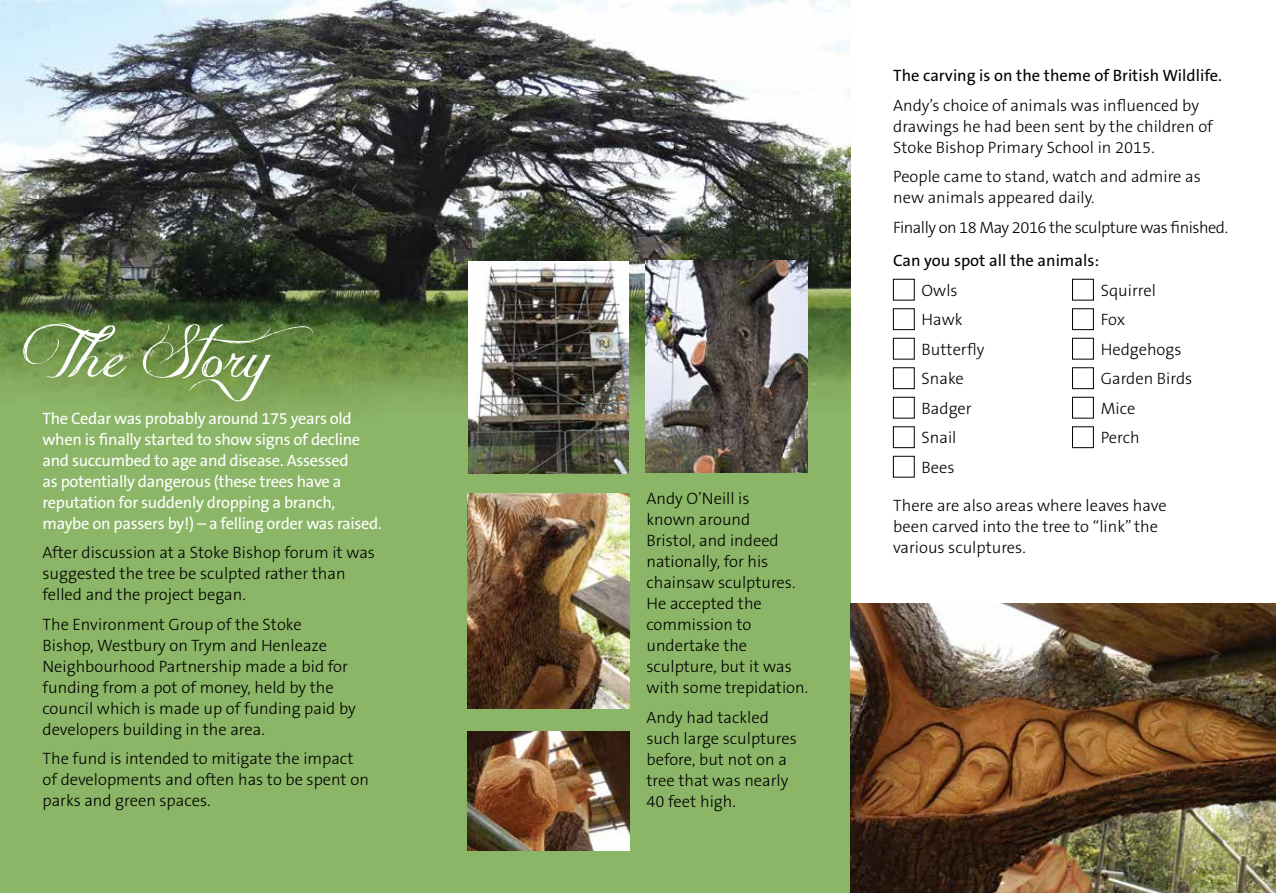
<style>
.page{position:relative;width:1276px;height:893px;background:#fff}
.page>*{position:absolute;margin:0;border:0;box-sizing:border-box;transform-origin:0 0}
.t1{font:61.05px "Jellyka Delicious Cake";color:#fff}
.t2{font:300 16.5px/21px "The Sans B3";color:#000}
.t3{font:16.5px/21px "The Sans B5 Plain";letter-spacing:-.02em;color:#fff}
.t4{font:16.5px "The Sans B5 Plain";color:#000}
.t5{font:300 16.5px "The Sans B3";letter-spacing:-.03em;color:#000}
</style>
<div class="page">
<img style="left:0;top:0;width:850px;height:893px">
<div style="left:893px;top:309px;width:21px;height:21px;border:1px solid #000"></div>
<div style="left:893px;top:368px;width:21px;height:21px;border:1px solid #000"></div>
<div style="left:893px;top:397px;width:21px;height:21px;border:1px solid #000"></div>
<div style="left:893px;top:427px;width:21px;height:21px;border:1px solid #000"></div>
<div style="left:893px;top:456px;width:21px;height:21px;border:1px solid #000"></div>
<div style="left:1072px;top:309px;width:21px;height:21px;border:1px solid #000"></div>
<div style="left:1072px;top:338px;width:21px;height:21px;border:1px solid #000"></div>
<div style="left:1072px;top:368px;width:21px;height:21px;border:1px solid #000"></div>
<div style="left:1072px;top:397px;width:21px;height:21px;border:1px solid #000"></div>
<div style="left:1072px;top:427px;width:21px;height:21px;border:1px solid #000"></div>
<img style="left:645px;top:261px;width:162px;height:212px">
<img style="left:469px;top:261px;width:159px;height:212px">
<img style="left:468px;top:493px;width:161px;height:216px">
<img style="left:468px;top:731px;width:162px;height:119px">
<img style="left:850px;top:604px;width:426px;height:289px">
<h1 class="t1" style="left:30px;top:316px;width:301px">The S to ry</h1>
<p class="t3" style="left:43px;top:408px;width:341px">The Cedar was probably around 175 years old when is finally started to show signs of decline and succumbed to age and disease. Assessed<br>as potentially dangerous (these trees have a reputation for suddenly dropping a branch, maybe on passers by!) – a felling order was raised.</p>
<p class="t2" style="left:43px;top:543px;width:334px">After discussion at a Stoke Bishop forum it was suggested the tree be sculpted rather than felled and the project began.</p>
<p class="t2" style="left:43px;top:614px;width:315px">The Environment Group of the Stoke Bishop, Westbury on Trym and Henleaze Neighbourhood Partnership made a bid for funding from a pot of money, held by the council which is made up of funding paid by developers building in the area.</p>
<p class="t2" style="left:43px;top:749px;width:328px">The fund is intended to mitigate the impact of developments and often has to be spent on parks and green spaces.</p>
<p class="t2" style="left:646px;top:489px;width:163px">Andy O’Neill is<br>known around<br>Bristol, and indeed nationally, for his chainsaw sculptures.<br>He accepted the commission to undertake the sculpture, but it was with some trepidation.</p>
<p class="t2" style="left:646px;top:708px;width:152px">Andy had tackled such large sculptures before, but not on a tree that was nearly<br>40 feet high.</p>
<p class="t4" style="left:893px;top:67px;width:330px">The carving is on the theme of British Wildlife.</p>
<p class="t2" style="left:893px;top:95px;width:321px">Andy’s choice of animals was influenced by drawings he had been sent by the children of<br>Stoke Bishop Primary School in 2015.</p>
<p class="t2" style="left:893px;top:167px;width:309px">People came to stand, watch and admire as new animals appeared daily.</p>
<p class="t5" style="left:893px;top:219px;width:336px">Finally on 18 May 2016 the sculpture was finished.</p>
<p class="t4" style="left:893px;top:252px;width:207px">Can you spot all the animals:</p>
<p class="t2" style="left:921px;top:276px;width:64px;line-height:29.5px">Owls<br>Hawk<br>Butterfly<br>Snake<br>Badger<br>Snail<br>Bees</p>
<p class="t2" style="left:1100px;top:276px;width:93px;line-height:29.5px">Squirrel<br>Fox<br>Hedgehogs<br>Garden Birds<br>Mice<br>Perch</p>
<p class="t2" style="left:893px;top:495px;width:275px">There are also areas where leaves have been carved into the tree to “link” the various sculptures.</p>
</div>
